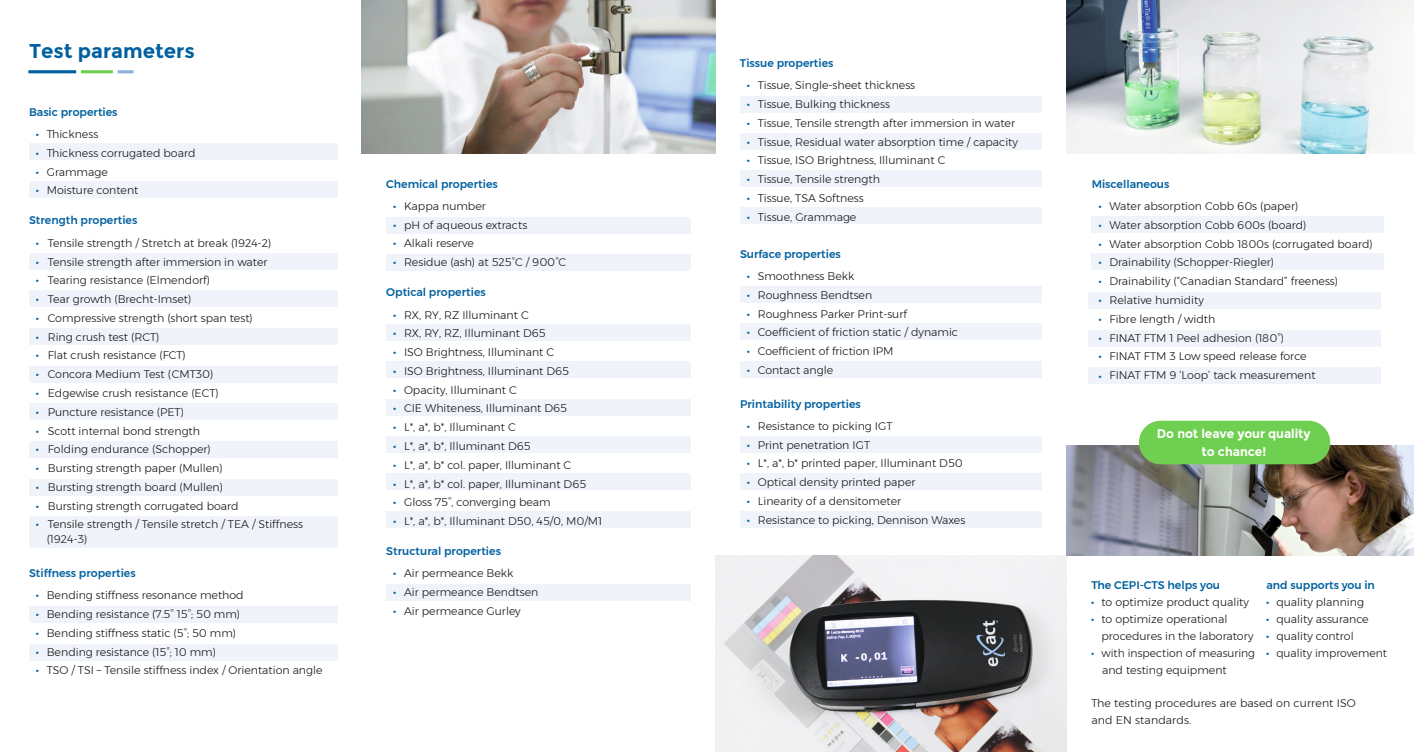
<style>
.page{position:relative;width:1414px;height:752px;background:#fff}
.page>*{position:absolute;margin:0;border:0;box-sizing:border-box;transform-origin:0 0}
.t1{font:700 20px "Montserrat";color:#0061a0}
.t2{font:700 12.5px/17.5px "Montserrat";letter-spacing:-.005em;color:#fff;text-align:center}
.t3{font:300 11px/18.8px "Montserrat";color:#131413}
.t4{font:500 11px/22.2px "Montserrat";color:#0061a0}
.s1{font-weight:800}
.s2{font-weight:300;color:#131413}
.s3{font-weight:800;color:#0061a0}
.s4{font-weight:500;color:#0061a0}
</style>
<div class="page">
<img style="left:716px;top:555px;width:351px;height:196px">
<img style="left:361px;top:0;width:355px;height:153px">
<img style="left:1067px;top:0;width:347px;height:153px">
<img style="left:1066px;top:445px;width:347px;height:110px">
<div style="left:29px;top:143px;width:308px;height:17px;background:#f1f3fb"></div>
<div style="left:29px;top:252px;width:308px;height:17px;background:#f1f3fb"></div>
<div style="left:29px;top:328px;width:308px;height:16px;background:#f1f3fb"></div>
<div style="left:29px;top:441px;width:308px;height:16px;background:#f1f3fb"></div>
<div style="left:29px;top:181px;width:308px;height:17px;background:#f1f3fb"></div>
<div style="left:29px;top:290px;width:308px;height:17px;background:#f1f3fb"></div>
<div style="left:29px;top:402px;width:308px;height:17px;background:#f1f3fb"></div>
<div style="left:29px;top:365px;width:308px;height:17px;background:#f1f3fb"></div>
<div style="left:29px;top:478px;width:308px;height:17px;background:#f1f3fb"></div>
<div style="left:29px;top:606px;width:308px;height:16px;background:#f1f3fb"></div>
<div style="left:29px;top:515px;width:308px;height:32px;background:#f1f3fb"></div>
<div style="left:29px;top:643px;width:308px;height:17px;background:#f1f3fb"></div>
<div style="left:386px;top:324px;width:305px;height:17px;background:#f1f3fb"></div>
<div style="left:386px;top:216px;width:305px;height:17px;background:#f1f3fb"></div>
<div style="left:740px;top:133px;width:302px;height:17px;background:#f1f3fb"></div>
<div style="left:386px;top:399px;width:305px;height:16px;background:#f1f3fb"></div>
<div style="left:740px;top:323px;width:302px;height:17px;background:#f1f3fb"></div>
<div style="left:386px;top:511px;width:305px;height:17px;background:#f1f3fb"></div>
<div style="left:740px;top:473px;width:302px;height:17px;background:#f1f3fb"></div>
<div style="left:740px;top:511px;width:302px;height:17px;background:#f1f3fb"></div>
<div style="left:1091px;top:216px;width:293px;height:16px;background:#f1f3fb"></div>
<div style="left:386px;top:361px;width:305px;height:17px;background:#f1f3fb"></div>
<div style="left:386px;top:253px;width:305px;height:17px;background:#f1f3fb"></div>
<div style="left:740px;top:170px;width:302px;height:17px;background:#f1f3fb"></div>
<div style="left:740px;top:207px;width:302px;height:17px;background:#f1f3fb"></div>
<div style="left:386px;top:436px;width:305px;height:17px;background:#f1f3fb"></div>
<div style="left:740px;top:361px;width:302px;height:17px;background:#f1f3fb"></div>
<div style="left:740px;top:286px;width:302px;height:16px;background:#f1f3fb"></div>
<div style="left:386px;top:473px;width:305px;height:17px;background:#f1f3fb"></div>
<div style="left:740px;top:436px;width:302px;height:17px;background:#f1f3fb"></div>
<div style="left:386px;top:583px;width:305px;height:17px;background:#f1f3fb"></div>
<div style="left:1091px;top:253px;width:293px;height:16px;background:#f1f3fb"></div>
<div style="left:1088px;top:292px;width:292px;height:16px;background:#f1f3fb"></div>
<div style="left:1088px;top:330px;width:292px;height:16px;background:#f1f3fb"></div>
<div style="left:1088px;top:367px;width:292px;height:16px;background:#f1f3fb"></div>
<div style="left:740px;top:96px;width:302px;height:16px;background:#f1f3fb"></div>
<hr style="left:28px;top:70px;width:48px;height:3px;background:#0061a0">
<hr style="left:81px;top:70px;width:32px;height:3px;background:#6fcf51">
<hr style="left:118px;top:70px;width:16px;height:3px;background:#90afde">
<div style="left:1139px;top:420px;width:191px;height:44px;background:#6fcf51;border-radius:22px"></div>
<h1 class="t1" style="left:29px;top:39px;width:167px">Test parameters</h1>
<p class="t4" style="left:36px;top:101px;width:83px;text-indent:-7px">Basic properties <span class="s1">·</span> <span class="s2">Thickness</span></p>
<p class="t3" style="left:36px;top:143px;width:161px"><span class="s3">·</span> Thickness corrugated board <span class="s3">·</span> Grammage<br><span class="s3">·</span> Moisture content</p>
<p class="t3" style="left:36px;top:209px;width:237px;line-height:22.2px;text-indent:-7px"><span class="s4">Strength properties<br></span><span class="s3">·</span> Tensile strength / Stretch at break (1924-2)</p>
<p class="t3" style="left:36px;top:252px;width:268px"><span class="s3">·</span> Tensile strength after immersion in water<br><span class="s3">·</span> Tearing resistance (Elmendorf)<br><span class="s3">·</span> Tear growth (Brecht-Imset)<br><span class="s3">·</span> Compressive strength (short span test)<br><span class="s3">·</span> Ring crush test (RCT)<br><span class="s3">·</span> Flat crush resistance (FCT)<br><span class="s3">·</span> Concora Medium Test (CMT30)<br><span class="s3">·</span> Edgewise crush resistance (ECT)<br><span class="s3">·</span> Puncture resistance (PET)<br><span class="s3">·</span> Scott internal bond strength<br><span class="s3">·</span> Folding endurance (Schopper)<br><span class="s3">·</span> Bursting strength paper (Mullen)<br><span class="s3">·</span> Bursting strength board (Mullen)<br><span class="s3">·</span> Bursting strength corrugated board<br><span class="s3">·</span> Tensile strength / Tensile stretch / TEA / Stiffness</p>
<p class="t3" style="left:47px;top:529px;width:42px">(1924-3)</p>
<p class="t3" style="left:36px;top:561px;width:209px;line-height:22.2px;text-indent:-7px"><span class="s4">Stiffness properties<br></span><span class="s3">·</span> Bending stiffness resonance method</p>
<p class="t3" style="left:36px;top:604px;width:288px"><span class="s3">·</span> Bending resistance (7.5° 15°; 50 mm)<br><span class="s3">·</span> Bending stiffness static (5°; 50 mm)<br><span class="s3">·</span> Bending resistance (15°; 10 mm)<br><span class="s3">·</span> TSO / TSI – Tensile stiffness index / Orientation angle</p>
<p class="t4" style="left:386px;top:172px;width:113px;text-align:center">Chemical properties <span class="s1">·</span> <span class="s2">Kappa number</span></p>
<p class="t3" style="left:393px;top:215px;width:174px"><span class="s3">·</span> pH of aqueous extracts<br><span class="s3">·</span> Alkali reserve<br><span class="s3">·</span> Residue (ash) at 525°C / 900°C</p>
<p class="t3" style="left:393px;top:281px;width:137px;line-height:22.2px;text-indent:-7px"><span class="s4">Optical properties<br></span><span class="s3">·</span> RX, RY, RZ Illuminant C</p>
<p class="t3" style="left:393px;top:324px;width:210px"><span class="s3">·</span> RX, RY, RZ, Illuminant D65<br><span class="s3">·</span> ISO Brightness, Illuminant C<br><span class="s3">·</span> ISO Brightness, Illuminant D65<br><span class="s3">·</span> Opacity, Illuminant C<br><span class="s3">·</span> CIE Whiteness, Illuminant D65<br><span class="s3">·</span> L*, a*, b*, Illuminant C<br><span class="s3">·</span> L*, a*, b*, Illuminant D65<br><span class="s3">·</span> L*, a*, b* col. paper, Illuminant C<br><span class="s3">·</span> L*, a*, b* col. paper, Illuminant D65<br><span class="s3">·</span> Gloss 75°, converging beam<br><span class="s3">·</span> L*, a*, b*, Illuminant D50, 45/0, M0/M1</p>
<p class="t4" style="left:393px;top:539px;width:122px;text-indent:-7px">Structural properties<br><span class="s1">·</span> <span class="s2">Air permeance Bekk</span></p>
<p class="t3" style="left:393px;top:582px;width:147px"><span class="s3">·</span> Air permeance Bendtsen <span class="s3">·</span> Air permeance Gurley</p>
<p class="t3" style="left:747px;top:52px;width:170px;line-height:22.2px;text-indent:-7px"><span class="s4">Tissue properties<br></span><span class="s3">·</span> Tissue, Single-sheet thickness</p>
<p class="t3" style="left:747px;top:94px;width:272px"><span class="s3">·</span> Tissue, Bulking thickness<br><span class="s3">·</span> Tissue, Tensile strength after immersion in water <span class="s3">·</span> Tissue, Residual water absorption time / capacity <span class="s3">·</span> Tissue, ISO Brightness, Illuminant C<br><span class="s3">·</span> Tissue, Tensile strength<br><span class="s3">·</span> Tissue, TSA Softness<br><span class="s3">·</span> Tissue, Grammage</p>
<p class="t4" style="left:747px;top:242px;width:109px;text-indent:-7px">Surface properties<br><span class="s1">·</span> <span class="s2">Smoothness Bekk</span></p>
<p class="t3" style="left:747px;top:285px;width:212px"><span class="s3">·</span> Roughness Bendtsen<br><span class="s3">·</span> Roughness Parker Print-surf<br><span class="s3">·</span> Coefficient of friction static / dynamic <span class="s3">·</span> Coefficient of friction IPM<br><span class="s3">·</span> Contact angle</p>
<p class="t4" style="left:747px;top:392px;width:147px;text-indent:-7px">Printability properties<br><span class="s1">·</span> <span class="s2">Resistance to picking IGT</span></p>
<p class="t3" style="left:747px;top:435px;width:220px"><span class="s3">·</span> Print penetration IGT<br><span class="s3">·</span> L*, a*, b* printed paper, Illuminant D50 <span class="s3">·</span> Optical density printed paper<br><span class="s3">·</span> Linearity of a densitometer<br><span class="s3">·</span> Resistance to picking, Dennison Waxes</p>
<p class="t3" style="left:1099px;top:172px;width:201px;line-height:22.2px;text-indent:-7px"><span class="s4">Miscellaneous<br></span><span class="s3">·</span> Water absorption Cobb 60s (paper)</p>
<p class="t3" style="left:1099px;top:215px;width:275px"><span class="s3">·</span> Water absorption Cobb 600s (board)<br><span class="s3">·</span> Water absorption Cobb 1800s (corrugated board) <span class="s3">·</span> Drainability (Schopper-Riegler)<br><span class="s3">·</span> Drainability (“Canadian Standard” freeness)<br><span class="s3">·</span> Relative humidity<br><span class="s3">·</span> Fibre length / width<br><span class="s3">·</span> FINAT FTM 1 Peel adhesion (180°)<br><span class="s3">·</span> FINAT FTM 3 Low speed release force<br><span class="s3">·</span> FINAT FTM 9 ‘Loop’ tack measurement</p>
<p class="t2" style="left:1157px;top:425px;width:155px">Do not leave your quality to chance!</p>
<p class="t3" style="left:1091px;top:576px;width:159px;line-height:16.9px"><span class="s4">The CEPI-CTS helps you<br></span><span class="s3">·</span> to optimize product quality <span class="s3">·</span> to optimize operational</p>
<p class="t3" style="left:1101px;top:626px;width:153px">procedures in the laboratory</p>
<p class="t3" style="left:1091px;top:643px;width:165px"><span class="s3">·</span> with inspection of measuring</p>
<p class="t3" style="left:1102px;top:659px;width:126px">and testing equipment</p>
<p class="t3" style="left:1266px;top:576px;width:122px;line-height:16.9px"><span class="s4">and supports you in<br></span><span class="s3">·</span> quality planning<br><span class="s3">·</span> quality assurance<br><span class="s3">·</span> quality control<br><span class="s3">·</span> quality improvement</p>
<p class="t3" style="left:1091px;top:694px;width:266px;line-height:16.9px">The testing procedures are based on current ISO and EN standards.</p>
</div>
